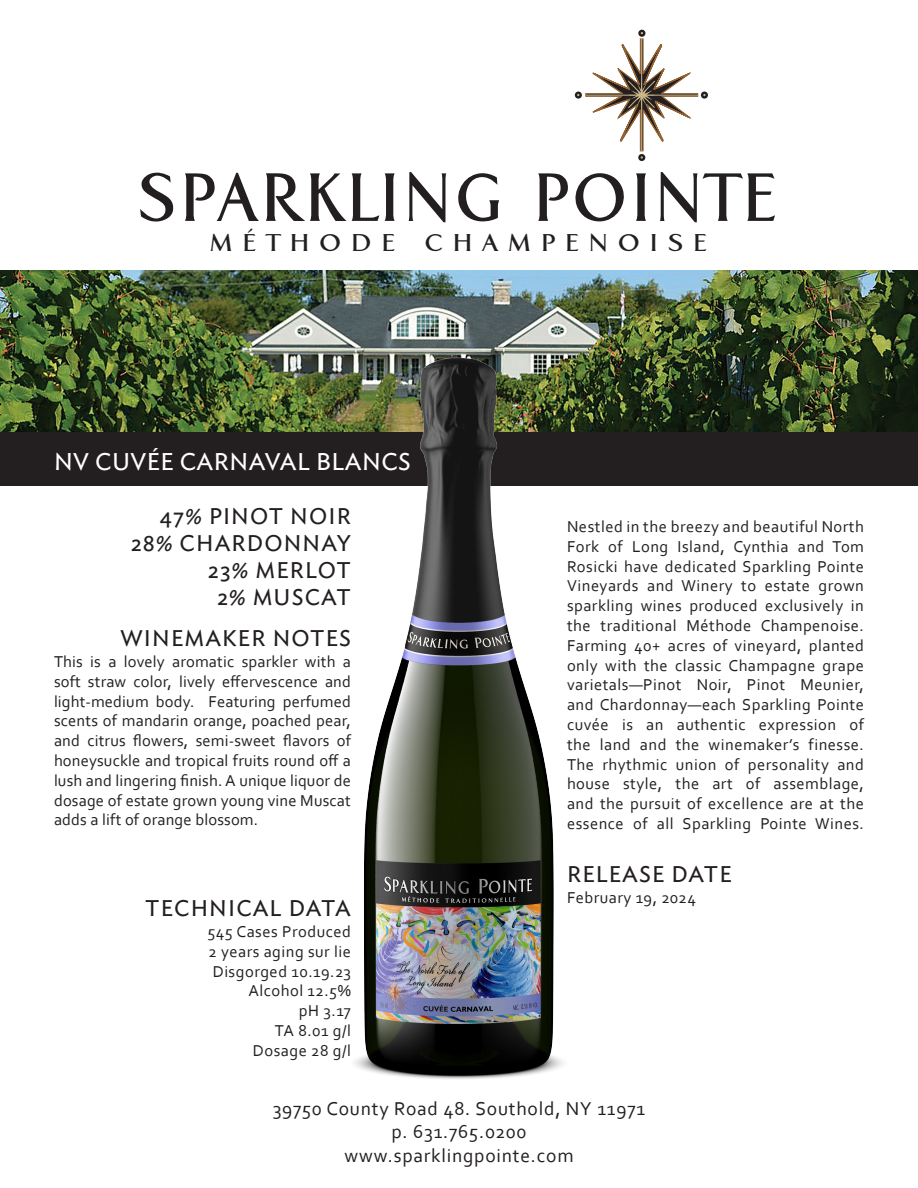
<style>
.page{position:relative;width:918px;height:1188px;background:#fff}
.page>*{position:absolute;margin:0;border:0;box-sizing:border-box;transform-origin:0 0}
.t1{font:700 88.35px "Aperto";letter-spacing:.065em;color:#231f20;scale:.92 1}
.t2{font:700 31.5px "Aperto";letter-spacing:.335em;color:#231f20}
.Paragraph_Style_2{font:24px "Ideal Sans";letter-spacing:.02em;color:#fff}
.Paragraph_Style_2-2{font:22.5px "Ideal Sans";letter-spacing:.05em;color:#231f20}
.t3{font:19.5px "Corbel";letter-spacing:.04em;color:#231f20}
.Paragraph_Style_2-3{font:16.5px/19.8px "Corbel";letter-spacing:.03em;color:#231f20;text-align:justify}
</style>
<div class="page">
<svg style="left:575px;top:30px;width:133px;height:131px"></svg>
<img style="left:0;top:270px;width:918px;height:162px">
<div style="left:0;top:432px;width:918px;height:54px;background:#231f20"></div>
<img style="left:335px;top:278px;width:248px;height:801px">
<p class="t1" style="left:141px;top:139px;width:694px">SPARKLING POINTE</p>
<p class="t2" style="left:211px;top:222px;width:498px">MÉTHODE CHAMPENOISE</p>
<p class="Paragraph_Style_2" style="left:54px;top:443px;width:358px">NV CUVÉE CARNAVAL BLANCS</p>
<p class="Paragraph_Style_2-2" style="left:160px;top:499px;width:193px">47% PINOT NOIR</p>
<p class="Paragraph_Style_2-2" style="left:131px;top:526px;width:222px">28% CHARDONNAY</p>
<p class="Paragraph_Style_2-2" style="left:208px;top:553px;width:145px">23% MERLOT</p>
<p class="Paragraph_Style_2-2" style="left:217px;top:580px;width:135px">2% MUSCAT</p>
<p class="Paragraph_Style_2-2" style="left:121px;top:621px;width:232px">WINEMAKER NOTES</p>
<p class="Paragraph_Style_2-3" style="left:54px;top:651px;width:299px">This is a lovely aromatic sparkler with a soft straw color, lively effervescence and light-medium body. Featuring perfumed scents of mandarin orange, poached pear, and citrus flowers, semi-sweet flavors of honeysuckle and tropical fruits round off a lush and lingering finish. A unique liquor de dosage of estate grown young vine Muscat adds a lift of orange blossom.</p>
<p class="Paragraph_Style_2-2" style="left:145px;top:891px;width:207px">TECHNICAL DATA</p>
<p class="Paragraph_Style_2-3" style="left:208px;top:921px;width:145px">545 Cases Produced</p>
<p class="Paragraph_Style_2-3" style="left:208px;top:941px;width:144px">2 years aging sur lie</p>
<p class="Paragraph_Style_2-3" style="left:213px;top:961px;width:140px">Disgorged 10.19.23</p>
<p class="Paragraph_Style_2-3" style="left:249px;top:981px;width:104px">Alcohol 12.5%</p>
<p class="Paragraph_Style_2-3" style="left:299px;top:1000px;width:54px">pH 3.17</p>
<p class="Paragraph_Style_2-3" style="left:275px;top:1020px;width:78px">TA 8.01 g/l</p>
<p class="Paragraph_Style_2-3" style="left:253px;top:1040px;width:100px">Dosage 28 g/l</p>
<p class="Paragraph_Style_2-3" style="left:567px;top:516px;width:299px">Nestled in the breezy and beautiful North Fork of Long Island, Cynthia and Tom Rosicki have dedicated Sparkling Pointe Vineyards and Winery to estate grown sparkling wines produced exclusively in the traditional Méthode Champenoise.<br>Farming 40+ acres of vineyard, planted only with the classic Champagne grape varietals—Pinot Noir, Pinot Meunier, and Chardonnay—each Sparkling Pointe cuvée is an authentic expression of the land and the winemaker’s finesse.<br>The rhythmic union of personality and house style, the art of assemblage, and the pursuit of excellence are at the essence of all Sparkling Pointe Wines.</p>
<p class="Paragraph_Style_2-2" style="left:567px;top:857px;width:166px">RELEASE DATE</p>
<p class="Paragraph_Style_2-3" style="left:567px;top:887px;width:131px">February 19, 2024</p>
<p class="t3" style="left:273px;top:1096px;width:374px">39750 County Road 48. Southold, NY 11971</p>
<p class="t3" style="left:391px;top:1120px;width:137px">p. 631.765.0200</p>
<p class="t3" style="left:344px;top:1143px;width:231px">www.sparklingpointe.com</p>
</div>
